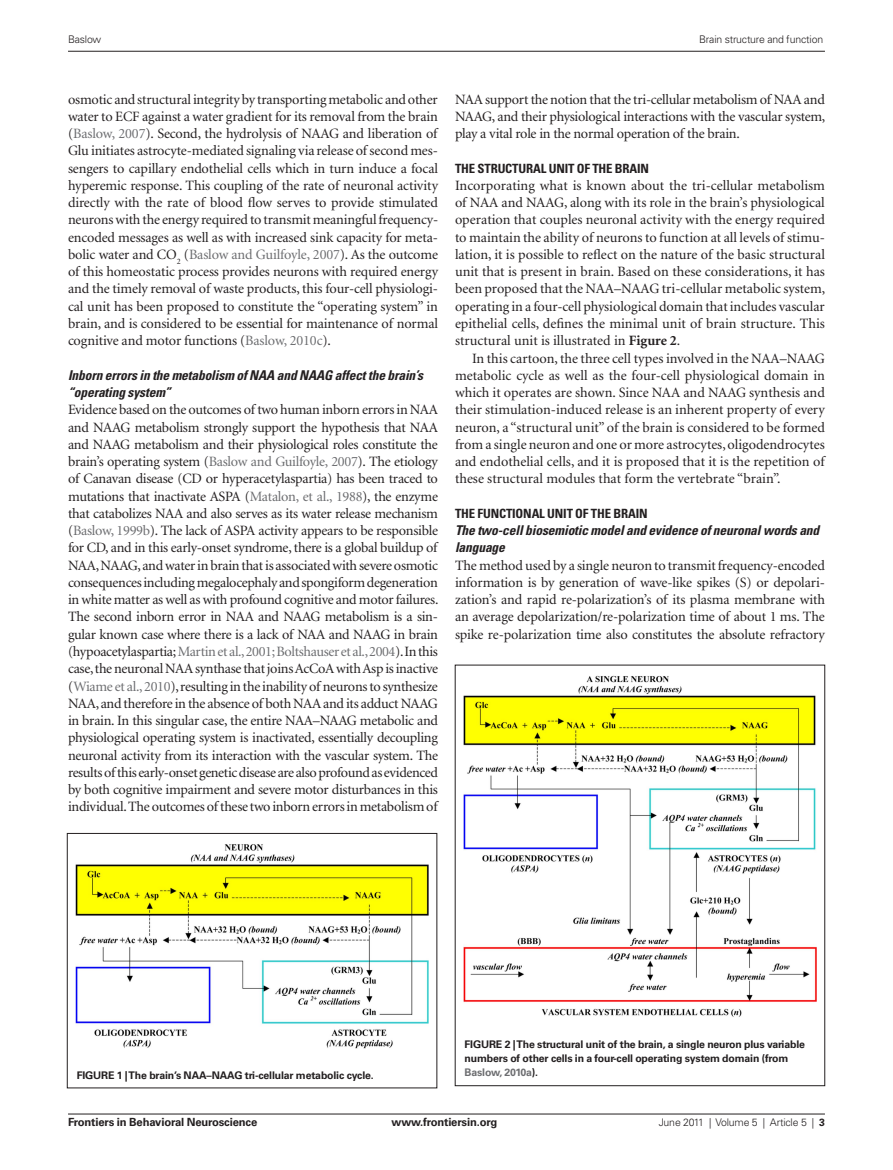
<style>
.page{position:relative;width:893px;height:1170px;background:#fff}
.page>*{position:absolute;margin:0;border:0;box-sizing:border-box;transform-origin:0 0}
.t1{font:14.25px/17.2px "Minion";letter-spacing:-.01em;color:#231f20;text-align:justify}
.t2{font:italic 700 condensed 13.5px/17.2px "Univers";letter-spacing:-.01em;color:#231f20}
.t3{font:700 condensed 12.75px "Univers";letter-spacing:-.01em;color:#231f20}
.t4{font:700 11.25px "Univers";letter-spacing:-.015em;color:#231f20}
.t5{font:700 10.5px/14.2px "Univers";letter-spacing:-.015em;color:#231f20}
.t6{font:300 10.5px "Univers";letter-spacing:-.015em;color:#231f20}
.t7{font:700 10.5px "Univers";letter-spacing:-.015em;color:#6c6d70}
.s1{color:#6c6d70}
.s2{font-weight:700}
.s3{color:#231f20}
</style>
<div class="page">
<img style="left:463px;top:675px;width:353px;height:342px">
<div style="left:67px;top:833px;width:370px;height:254px;border:1px solid #231f20"></div>
<img style="left:76px;top:844px;width:353px;height:204px">
<hr style="left:68px;top:1113px;width:757px;height:1px;background:#231f20">
<hr style="left:68px;top:51px;width:757px;height:1px;background:#231f20">
<p class="t6" style="left:68px;top:33px;width:35px">Baslow</p>
<p class="t6" style="left:699px;top:33px;width:126px">Brain structure and function</p>
<p class="t1" style="left:68px;top:91px;width:372px">osmotic and structural integrity by transporting metabolic and other water to ECF against a water gradient for its removal from the brain (<span class="s1">Baslow, 2007</span>). Second, the hydrolysis of NAAG and liberation of Glu initiates astrocyte-mediated signaling via release of second mes&shy;sengers to capillary endothelial cells which in turn induce a focal hyperemic response. This coupling of the rate of neuronal activity directly with the rate of blood flow serves to provide stimulated neurons with the energy required to transmit meaningful frequency&shy;encoded messages as well as with increased sink capacity for meta&shy;bolic water and CO<sub>2</sub> (<span class="s1">Baslow and Guilfoyle, 2007</span>). As the outcome of this homeostatic process provides neurons with required energy and the timely removal of waste products, this four-cell physiologi&shy;cal unit has been proposed to constitute the “operating system” in brain, and is considered to be essential for maintenance of normal cognitive and motor functions (<span class="s1">Baslow, 2010c</span>).</p>
<p class="t2" style="left:68px;top:366px;width:357px">Inborn errors in the metabolism of NAA and NAAG affect the brain’s “operating system”</p>
<p class="t1" style="left:68px;top:401px;width:372px">Evidence based on the outcomes of two human inborn errors in NAA and NAAG metabolism strongly support the hypothesis that NAA and NAAG metabolism and their physiological roles constitute the brain’s operating system (<span class="s1">Baslow and Guilfoyle, 2007</span>). The etiology of Canavan disease (CD or hyperacetylaspartia) has been traced to mutations that inactivate ASPA (<span class="s1">Matalon, et al., 1988</span>), the enzyme that catabolizes NAA and also serves as its water release mechanism (<span class="s1">Baslow, 1999b</span>). The lack of ASPA activity appears to be responsible for CD, and in this early-onset syndrome, there is a global buildup of NAA, NAAG, and water in brain that is associated with severe osmotic consequences including megalocephaly and spongiform degeneration in white matter as well as with profound cognitive and motor failures.<br>The second inborn error in NAA and NAAG metabolism is a sin&shy;gular known case where there is a lack of NAA and NAAG in brain (hypoacetylaspartia; <span class="s1">Martin et al., 2001; Boltshauser et al., 2004</span>). In this case, the neuronal NAA synthase that joins AcCoA with Asp is inactive (<span class="s1">Wiame et al., 2010</span>), resulting in the inability of neurons to synthesize NAA, and therefore in the absence of both NAA and its adduct NAAG in brain. In this singular case, the entire NAA–NAAG metabolic and physiological operating system is inactivated, essentially decoupling neuronal activity from its interaction with the vascular system. The results of this early-onset genetic disease are also profound as evidenced by both cognitive impairment and severe motor disturbances in this individual. The outcomes of these two inborn errors in metabolism of</p>
<p class="t1" style="left:455px;top:91px;width:372px">NAA support the notion that the tri-cellular metabolism of NAA and NAAG, and their physiological interactions with the vascular system, play a vital role in the normal operation of the brain.</p>
<p class="t3" style="left:455px;top:160px;width:196px">THE STRUCTURAL UNIT OF THE BRAIN</p>
<p class="t1" style="left:455px;top:177px;width:372px">Incorporating what is known about the tri-cellular metabolism of NAA and NAAG, along with its role in the brain’s physiological operation that couples neuronal activity with the energy required to maintain the ability of neurons to function at all levels of stimu&shy;lation, it is possible to reflect on the nature of the basic structural unit that is present in brain. Based on these considerations, it has been proposed that the NAA–NAAG tri-cellular metabolic system, operating in a four-cell physiological domain that includes vascular epithelial cells, defines the minimal unit of brain structure. This structural unit is illustrated in <span class="s2">Figure 2</span>.</p>
<p class="t1" style="left:455px;top:350px;width:371px;text-indent:17px">In this cartoon, the three cell types involved in the NAA–NAAG metabolic cycle as well as the four-cell physiological domain in which it operates are shown. Since NAA and NAAG synthesis and their stimulation-induced release is an inherent property of every neuron, a “structural unit” of the brain is considered to be formed from a single neuron and one or more astrocytes, oligodendrocytes and endothelial cells, and it is proposed that it is the repetition of these structural modules that form the vertebrate “brain”.</p>
<p class="t3" style="left:455px;top:505px;width:194px">THE FUNCTIONAL UNIT OF THE BRAIN</p>
<p class="t2" style="left:455px;top:521px;width:366px">The two-cell biosemiotic model and evidence of neuronal words and language</p>
<p class="t1" style="left:455px;top:557px;width:371px">The method used by a single neuron to transmit frequency-encoded information is by generation of wave-like spikes (S) or depolari&shy;zation’s and rapid re-polarization’s of its plasma membrane with an average depolarization/re-polarization time of about 1 ms. The spike re-polarization time also constitutes the absolute refractory</p>
<p class="t5" style="left:465px;top:1036px;width:342px">Figure 2 | The structural unit of the brain, a single neuron plus variable numbers of other cells in a four-cell operating system domain (from</p>
<p class="t5" style="left:77px;top:1067px;width:299px">Figure 1 | The brain’s NAA–NAAG tri-cellular metabolic cycle.</p>
<p class="t7" style="left:465px;top:1066px;width:75px">Baslow, 2010a<span class="s3">).</span></p>
<p class="t4" style="left:68px;top:1115px;width:191px">Frontiers in Behavioral Neuroscience</p>
<p class="t4" style="left:392px;top:1115px;width:107px">www.frontiersin.org</p>
<p class="t6" style="left:659px;top:1115px;width:168px">June 2011 | Volume 5 | Article 5 | <span class="s2">3</span></p>
</div>
